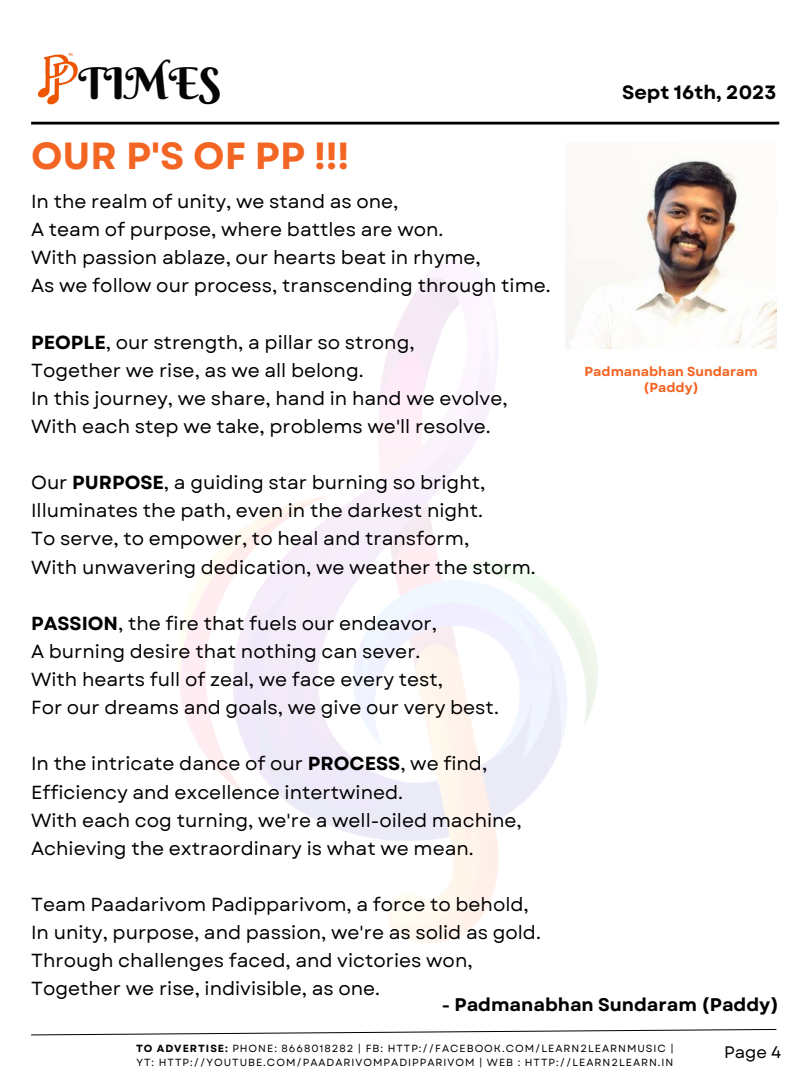
<style>
.page{position:relative;width:810px;height:1080px;background:#fff}
.page>*{position:absolute;margin:0;border:0;box-sizing:border-box;transform-origin:0 0}
.t1{font:43.75px "Berkshire Swash";color:#050505}
.t2{font:700 37.75px "Garet";color:#f36523}
.t3{font:700 19.25px "Garet";color:#000}
.t4{font:18.88px "Garet";color:#000}
.t5{font:700 18.25px "Garet";color:#000}
.t6{font:16.62px "Garet";color:#000}
.t7{font:700 13px/16.1px "Garet";color:#f36523;text-align:center}
.t8{font:10.38px "Garet";letter-spacing:.095em;color:#000}
.s1{font-weight:700}
</style>
<div class="page">
<hr style="left:31px;top:122px;width:748px;height:3px;background:#000">
<img style="left:37px;top:53px;width:41px;height:52px">
<svg style="left:31px;top:1029px;width:746px;height:7px"></svg>
<img style="left:565px;top:142px;width:211px;height:207px">
<p class="t1" style="left:78px;top:56px;width:144px">TIMES</p>
<p class="t2" style="left:31px;top:129px;width:320px">OUR P'S OF PP !!!</p>
<p class="t3" style="left:622px;top:78px;width:156px">Sept 16th, 2023</p>
<p class="t4" style="left:31px;top:188px;width:369px">In the realm of unity, we stand as one,</p>
<p class="t4" style="left:31px;top:216px;width:414px">A team of purpose, where battles are won.</p>
<p class="t4" style="left:31px;top:244px;width:451px">With passion ablaze, our hearts beat in rhyme,</p>
<p class="t4" style="left:31px;top:272px;width:521px">As we follow our process, transcending through time.</p>
<p class="t4" style="left:31px;top:328px;width:385px"><span class="s1">PEOPLE</span>, our strength, a pillar so strong,</p>
<p class="t4" style="left:31px;top:356px;width:334px">Together we rise, as we all belong.</p>
<p class="t4" style="left:31px;top:385px;width:478px">In this journey, we share, hand in hand we evolve,</p>
<p class="t4" style="left:31px;top:413px;width:461px">With each step we take, problems we'll resolve.</p>
<p class="t4" style="left:31px;top:469px;width:456px">Our <span class="s1">PURPOSE</span>, a guiding star burning so bright,</p>
<p class="t4" style="left:31px;top:497px;width:453px">Illuminates the path, even in the darkest night.</p>
<p class="t4" style="left:31px;top:525px;width:440px">To serve, to empower, to heal and transform,</p>
<p class="t4" style="left:31px;top:553px;width:506px">With unwavering dedication, we weather the storm.</p>
<p class="t4" style="left:31px;top:610px;width:408px"><span class="s1">PASSION</span>, the fire that fuels our endeavor,</p>
<p class="t4" style="left:31px;top:638px;width:391px">A burning desire that nothing can sever.</p>
<p class="t4" style="left:31px;top:666px;width:414px">With hearts full of zeal, we face every test,</p>
<p class="t4" style="left:31px;top:694px;width:469px">For our dreams and goals, we give our very best.</p>
<p class="t4" style="left:31px;top:750px;width:458px">In the intricate dance of our <span class="s1">PROCESS</span>, we find,</p>
<p class="t4" style="left:31px;top:778px;width:373px">Efficiency and excellence intertwined.</p>
<p class="t4" style="left:31px;top:806px;width:492px">With each cog turning, we're a well-oiled machine,</p>
<p class="t4" style="left:31px;top:835px;width:444px">Achieving the extraordinary is what we mean.</p>
<p class="t4" style="left:31px;top:891px;width:499px">Team Paadarivom Padipparivom, a force to behold,</p>
<p class="t4" style="left:31px;top:919px;width:511px">In unity, purpose, and passion, we're as solid as gold.</p>
<p class="t4" style="left:31px;top:947px;width:443px">Through challenges faced, and victories won,</p>
<p class="t4" style="left:31px;top:975px;width:350px">Together we rise, indivisible, as one.</p>
<p class="t7" style="left:585px;top:363px;width:174px">Padmanabhan Sundaram (Paddy)</p>
<p class="t5" style="left:442px;top:991px;width:338px">- Padmanabhan Sundaram (Paddy)</p>
<p class="t8" style="left:136px;top:1041px;width:539px"><span class="s1">TO ADVERTISE:</span> PHONE: 8668018282 | FB: HTTP://FACEBOOK.COM/LEARN2LEARNMUSIC |</p>
<p class="t8" style="left:136px;top:1055px;width:538px">YT: HTTP://YOUTUBE.COM/PAADARIVOMPADIPPARIVOM | WEB : HTTP://LEARN2LEARN.IN</p>
<p class="t6" style="left:724px;top:1041px;width:59px">Page 4</p>
</div>
